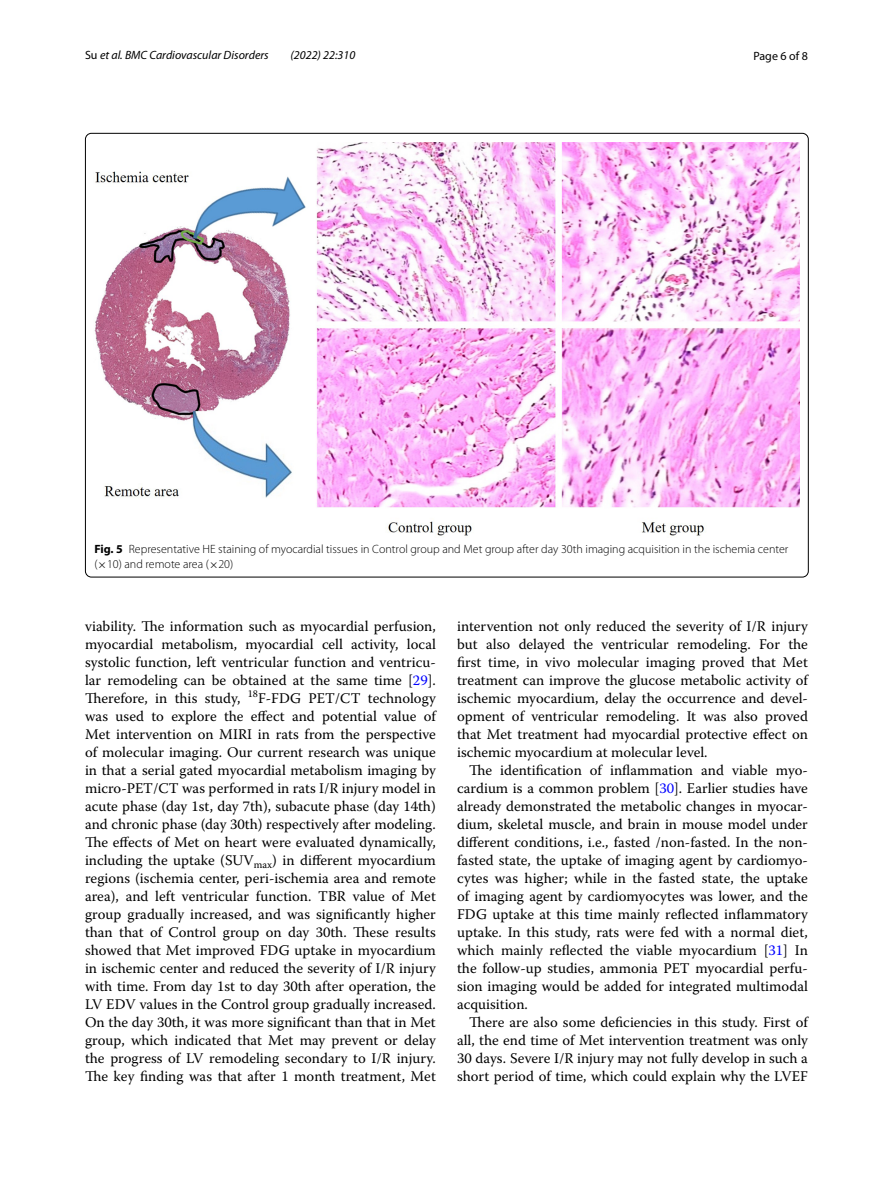
<style>
.page{position:relative;width:893px;height:1187px;background:#fff}
.page>*{position:absolute;margin:0;border:0;box-sizing:border-box;transform-origin:0 0}
.t1{font:14.7px/18px "Warnock Pro";color:#000;text-align:justify}
.t2{font:300 12px/15px "Myriad Pro";color:#000}
.t3{font:italic 12px "Myriad Pro";color:#000}
.t4{font:12px "Myriad Pro";color:#000}
.s1{font-style:normal}
.s2{font-weight:700}
.s3{font-family:"MTSY";font-weight:400}
.s4{color:#00f}
</style>
<div class="page">
<img style="left:94px;top:142px;width:706px;height:394px">
<p class="t3" style="left:85px;top:48px;width:185px"><span class="s1">Su</span> et al. BMC Cardiovascular Disorders</p>
<p class="t3" style="left:291px;top:48px;width:66px">(2022) 22:310</p>
<p class="t4" style="left:753px;top:48px;width:56px">Page 6 of 8</p>
<p class="t2" style="left:94px;top:541px;width:695px"><span class="s2">Fig. 5</span> Representative HE staining of myocardial tissues in Control group and Met group after day 30th imaging acquisition in the ischemia center (<span class="s3">×</span>10) and remote area (<span class="s3">×</span>20)</p>
<p class="t1" style="left:85px;top:616px;width:352px">viability. The information such as myocardial perfusion, myocardial metabolism, myocardial cell activity, local systolic function, left ventricular function and ventricu&shy;lar remodeling can be obtained at the same time [<span class="s4">29</span>].<br>Therefore, in this study, <sup>18</sup>F-FDG PET/CT technology was used to explore the effect and potential value of Met intervention on MIRI in rats from the perspective of molecular imaging. Our current research was unique in that a serial gated myocardial metabolism imaging by micro-PET/CT was performed in rats I/R injury model in acute phase (day 1st, day 7th), subacute phase (day 14th) and chronic phase (day 30th) respectively after modeling.<br>The effects of Met on heart were evaluated dynamically, including the uptake (SUV<sub>max</sub>) in different myocardium regions (ischemia center, peri-ischemia area and remote area), and left ventricular function. TBR value of Met group gradually increased, and was significantly higher than that of Control group on day 30th. These results showed that Met improved FDG uptake in myocardium in ischemic center and reduced the severity of I/R injury with time. From day 1st to day 30th after operation, the LV EDV values in the Control group gradually increased.<br>On the day 30th, it was more significant than that in Met group, which indicated that Met may prevent or delay the progress of LV remodeling secondary to I/R injury.<br>The key finding was that after 1 month treatment, Met</p>
<p class="t1" style="left:457px;top:616px;width:352px">intervention not only reduced the severity of I/R injury but also delayed the ventricular remodeling. For the first time, in vivo molecular imaging proved that Met treatment can improve the glucose metabolic activity of ischemic myocardium, delay the occurrence and devel&shy;opment of ventricular remodeling. It was also proved that Met treatment had myocardial protective effect on ischemic myocardium at molecular level.</p>
<p class="t1" style="left:457px;top:760px;width:352px;text-indent:12px">The identification of inflammation and viable myo&shy;cardium is a common problem [<span class="s4">30</span>]. Earlier studies have already demonstrated the metabolic changes in myocar&shy;dium, skeletal muscle, and brain in mouse model under different conditions, i.e., fasted /non-fasted. In the non&shy;fasted state, the uptake of imaging agent by cardiomyo&shy;cytes was higher; while in the fasted state, the uptake of imaging agent by cardiomyocytes was lower, and the FDG uptake at this time mainly reflected inflammatory uptake. In this study, rats were fed with a normal diet, which mainly reflected the viable myocardium [<span class="s4">31</span>] In the follow-up studies, ammonia PET myocardial perfu&shy;sion imaging would be added for integrated multimodal acquisition.</p>
<p class="t1" style="left:457px;top:1012px;width:352px;text-indent:12px">There are also some deficiencies in this study. First of all, the end time of Met intervention treatment was only 30 days. Severe I/R injury may not fully develop in such a short period of time, which could explain why the LVEF</p>
</div>
